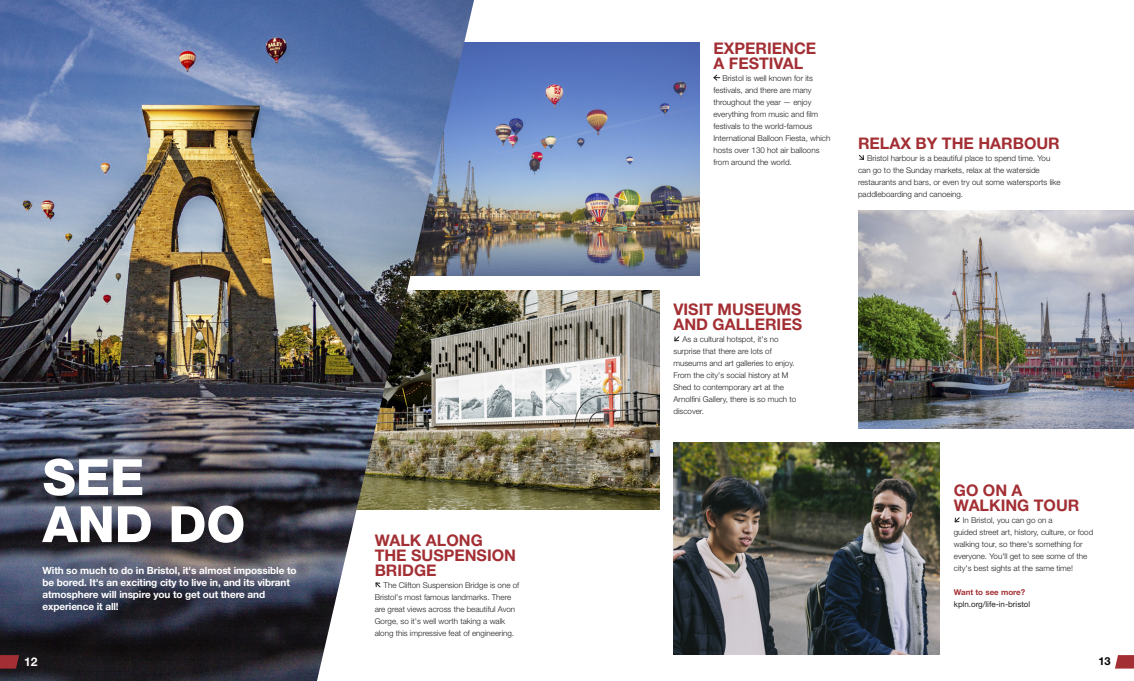
<style>
.page{position:relative;width:1134px;height:681px;background:#fff}
.page>*{position:absolute;margin:0;border:0;box-sizing:border-box;transform-origin:0 0}
.N_Title_UA{font:800 50px/47px "Helvetica Neue LT Std";color:#fff}
.P_Large_Heading_UA{font:700 16px/15px "Helvetica Neue LT Std";color:#a32f34}
.t1{font:700 12px "Helvetica Neue LT Std";color:#fdfdfd}
.t2{font:700 11px "Helvetica Neue LT Std";color:#000}
.N_Standfirst_UA{font:700 10px/12px "Helvetica Neue LT Std";letter-spacing:-.01em;color:#fff}
.P_Body_UA{font:300 8px/12px "Helvetica Neue LT Std";color:#212020}
.P_Body_UA-2{font:8px "Helvetica Neue LT Std";color:#212020}
.P_Body_UA-3{font:700 8px "Helvetica Neue LT Std";color:#a32f34}
</style>
<div class="page">
<img style="left:474px;top:43px;width:225px;height:232px">
<img style="left:474px;top:290px;width:185px;height:219px">
<img style="left:0;top:0;width:474px;height:680px">
<svg style="left:954px;top:517px;width:6px;height:6px"></svg>
<svg style="left:859px;top:154px;width:5px;height:6px"></svg>
<svg style="left:375px;top:581px;width:6px;height:7px"></svg>
<svg style="left:674px;top:336px;width:6px;height:6px"></svg>
<svg style="left:713px;top:74px;width:7px;height:7px"></svg>
<img style="left:673px;top:442px;width:267px;height:212px">
<img style="left:858px;top:211px;width:276px;height:217px">
<svg style="left:1115px;top:655px;width:19px;height:13px"></svg>
<svg style="left:0;top:654px;width:19px;height:14px"></svg>
<p class="N_Title_UA" style="left:43px;top:453px;width:204px">SEE<br>AND DO</p>
<p class="N_Standfirst_UA" style="left:43px;top:564px;width:256px">With so much to do in Bristol, it's almost impossible to be bored. It's an exciting city to live in, and its vibrant atmosphere will inspire you to get out there and experience it all!</p>
<p class="P_Large_Heading_UA" style="left:375px;top:532px;width:143px">WALK ALONG<br>THE SUSPENSION<br>BRIDGE</p>
<p class="P_Body_UA" style="left:375px;top:579px;width:146px;text-indent:9px">The Clifton Suspension Bridge is one of Bristol's most famous landmarks. There are great views across the beautiful Avon Gorge, so it's well worth taking a walk along this impressive feat of engineering.</p>
<p class="P_Large_Heading_UA" style="left:713px;top:40px;width:104px">EXPERIENCE<br>A FESTIVAL</p>
<p class="P_Body_UA" style="left:713px;top:72px;width:118px;text-indent:9px">Bristol is well known for its festivals, and there are many throughout the year — enjoy everything from music and film festivals to the world-famous<br>International Balloon Fiesta, which hosts over 130 hot air balloons from around the world.</p>
<p class="P_Large_Heading_UA" style="left:858px;top:135px;width:203px">RELAX BY THE HARBOUR</p>
<p class="P_Body_UA" style="left:858px;top:152px;width:204px;text-indent:9px">Bristol harbour is a beautiful place to spend time. You can go to the Sunday markets, relax at the waterside restaurants and bars, or even try out some watersports like paddleboarding and canoeing.</p>
<p class="P_Large_Heading_UA" style="left:673px;top:301px;width:130px">VISIT MUSEUMS<br>AND GALLERIES</p>
<p class="P_Body_UA" style="left:673px;top:333px;width:124px;text-indent:9px">As a cultural hotspot, it's no surprise that there are lots of museums and art galleries to enjoy.<br>From the city's social history at M<br>Shed to contemporary art at the<br>Arnolfini Gallery, there is so much to discover.</p>
<p class="P_Large_Heading_UA" style="left:954px;top:482px;width:127px">GO ON A<br>WALKING TOUR</p>
<p class="P_Body_UA" style="left:954px;top:514px;width:141px;text-indent:9px">In Bristol, you can go on a<br>guided street art, history, culture, or food walking tour, so there's something for everyone. You'll get to see some of the city's best sights at the same time!</p>
<p class="P_Body_UA-3" style="left:954px;top:587px;width:73px">Want to see more?</p>
<p class="P_Body_UA-2" style="left:954px;top:599px;width:78px">kpln.org/life-in-bristol</p>
<h3 class="t1" style="left:24px;top:654px;width:15px">12</h3>
<h3 class="t2" style="left:1098px;top:654px;width:14px">13</h3>
</div>
